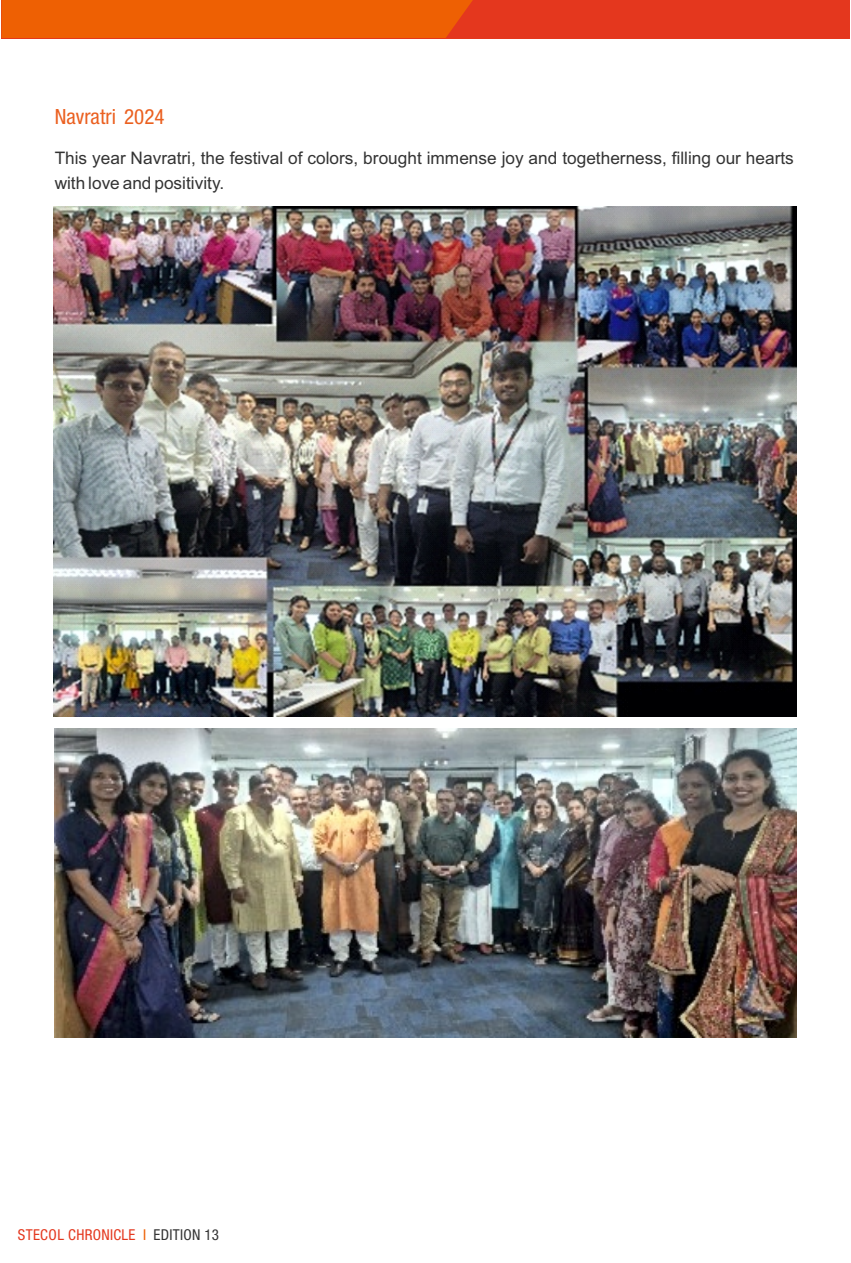
<style>
.page{position:relative;width:851px;height:1263px;background:#fff}
.page>*{position:absolute;margin:0;border:0;box-sizing:border-box;transform-origin:0 0}
.t1{font:condensed 21px "Helvetica 57";color:#eb6020}
.t2{font:17.25px/25px "Arial";color:#333}
.t3{font:condensed 15px "Helvetica 57";letter-spacing:.02em;color:#e4371e}
.s1{color:#ed5f03}
.s2{color:#333}
</style>
<div class="page">
<div style="left:1px;top:0;width:848px;height:38px;background:#e4371e"></div>
<div style="left:1px;top:0;width:472px;height:38px;background:#ee6003"></div>
<img style="left:54px;top:206px;width:742px;height:510px">
<img style="left:55px;top:728px;width:741px;height:310px">
<p class="t1" style="left:55px;top:109px;width:111px">Navratri 2024</p>
<p class="t2" style="left:55px;top:147px;width:740px">This year Navratri, the festival of colors, brought immense joy and togetherness, filling our hearts with love and positivity.</p>
<p class="t3" style="left:18px;top:1230px;width:203px">STECOL CHRONICLE <span class="s1">I</span> <span class="s2">EDITION 13</span></p>
</div>
